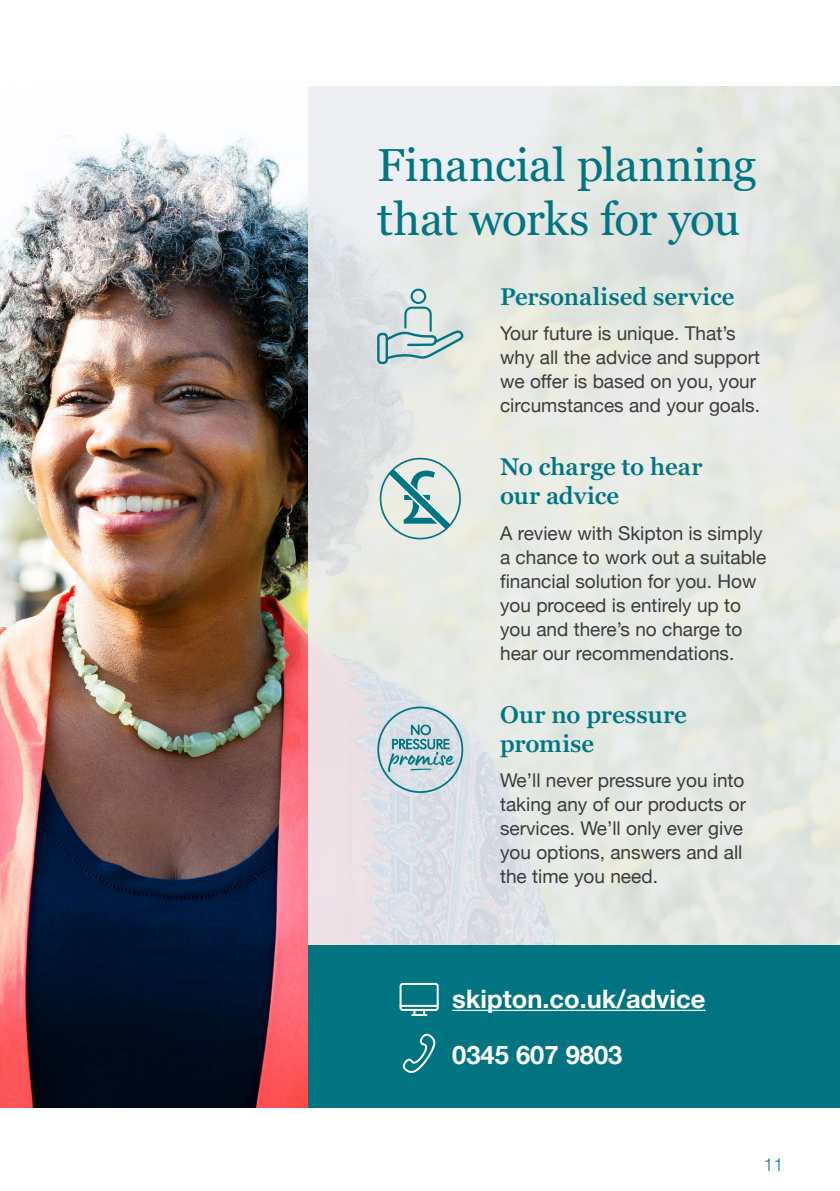
<style>
.page{position:relative;width:840px;height:1191px;background:#fff}
.page>*{position:absolute;margin:0;border:0;box-sizing:border-box;transform-origin:0 0}
.t1{font:46px/54px "Georgia Pro";letter-spacing:-.005em;color:#007684}
.t2{font:700 25.4px "Helvetica Neue";color:#fff}
.t3{font:600 24px/28.8px "Georgia Pro";color:#007684}
.t4{font:19px/24px "Helvetica Neue";color:#3c3c3b}
.t5{font:300 18px "Helvetica Neue";color:#1a828e}
</style>
<div class="page">
<img style="left:0;top:133px;width:308px;height:974px">
<svg style="left:308px;top:86px;width:531px;height:859px;background:#e4e7e3"></svg>
<div style="left:377px;top:706px;width:86px;height:87px;border:2px solid #007684;border-radius:50%"></div>
<svg style="left:387px;top:724px;width:67px;height:48px;background:#a5c4cd"></svg>
<svg style="left:376px;top:457px;width:86px;height:84px;background:#bcd4d1"></svg>
<div style="left:377px;top:333px;width:11px;height:31px;border:2px solid #007684;border-radius:3px"></div>
<div style="left:410px;top:289px;width:16px;height:15px;border:2px solid #007684;border-radius:50%"></div>
<svg style="left:384px;top:305px;width:80px;height:56px;background:#bfd4d4"></svg>
<div style="left:308px;top:945px;width:531px;height:162px;background:#007481"></div>
<svg style="left:402px;top:1033px;width:33px;height:40px"></svg>
<svg style="left:399px;top:982px;width:40px;height:34px"></svg>
<hr style="left:452px;top:1009px;width:253px;height:2px;background:#fff">
<h1 class="t1" style="left:377px;top:140px;width:381px">Financial planning that works for you</h1>
<p class="t3" style="left:500px;top:283px;width:236px">Personalised service</p>
<p class="t4" style="left:500px;top:322px;width:261px">Your future is unique. That’s why all the advice and support we offer is based on you, your circumstances and your goals.</p>
<p class="t3" style="left:500px;top:454px;width:204px">No charge to hear our advice</p>
<p class="t4" style="left:500px;top:522px;width:268px">A review with Skipton is simply a chance to work out a suitable financial solution for you. How you proceed is entirely up to you and there’s no charge to hear our recommendations.</p>
<p class="t3" style="left:500px;top:701px;width:188px">Our no pressure promise</p>
<p class="t4" style="left:500px;top:769px;width:247px">We’ll never pressure you into taking any of our products or services. We’ll only ever give you options, answers and all the time you need.</p>
<h2 class="t2" style="left:452px;top:978px;width:254px">skipton.co.uk/advice</h2>
<h2 class="t2" style="left:452px;top:1034px;width:171px">0345 607 9803</h2>
<p class="t5" style="left:763px;top:1150px;width:22px">11</p>
</div>
